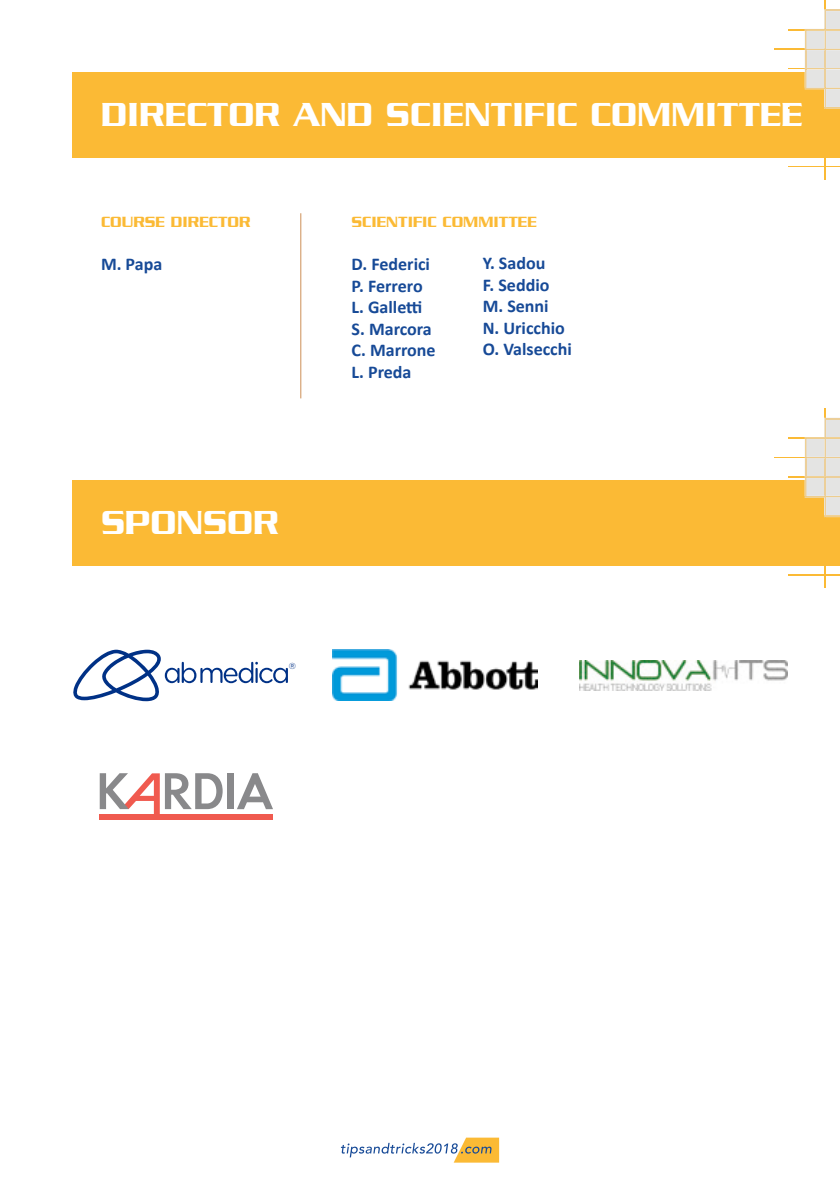
<style>
.page{position:relative;width:840px;height:1191px;background:#fff}
.page>*{position:absolute;margin:0;border:0;box-sizing:border-box;transform-origin:0 0}
.t1{font:500 36px "Serpentine Std";color:#fff}
.t2{font:700 18px/21.6px "Calibri";color:#174a97}
.t3{font:500 16px "Serpentine Std";color:#fbba35}
.t4{font:8.6px "Gotham Rounded";color:#003186}
</style>
<div class="page">
<div style="left:72px;top:72px;width:767px;height:86px;background:#fbba35"></div>
<svg style="left:340px;top:1137px;width:159px;height:25px"></svg>
<hr style="left:788px;top:29px;width:51px;height:1px;background:#fbba35">
<hr style="left:788px;top:166px;width:51px;height:1px;background:#fbba35">
<hr style="left:774px;top:49px;width:65px;height:1px;background:#fbba35">
<hr style="left:824px;top:0;width:1px;height:180px;background:#fbba35">
<hr style="left:788px;top:68px;width:51px;height:1px;background:#fbba35">
<svg style="left:804px;top:9px;width:35px;height:100px"></svg>
<div style="left:72px;top:480px;width:767px;height:86px;background:#fbba35"></div>
<hr style="left:788px;top:437px;width:51px;height:1px;background:#fbba35">
<hr style="left:788px;top:574px;width:51px;height:1px;background:#fbba35">
<hr style="left:774px;top:457px;width:65px;height:1px;background:#fbba35">
<hr style="left:824px;top:408px;width:1px;height:180px;background:#fbba35">
<hr style="left:788px;top:476px;width:51px;height:1px;background:#fbba35">
<svg style="left:804px;top:418px;width:35px;height:99px"></svg>
<hr style="left:300px;top:213px;width:1px;height:185px;background:#ce9057">
<svg style="left:73px;top:649px;width:215px;height:52px"></svg>
<div style="left:227px;top:773px;width:7px;height:36px;background:#89898b"></div>
<svg style="left:237px;top:773px;width:36px;height:36px"></svg>
<div style="left:99px;top:814px;width:174px;height:5px;background:#f05a4f"></div>
<svg style="left:100px;top:773px;width:122px;height:41px"></svg>
<img style="left:332px;top:650px;width:205px;height:51px">
<img style="left:579px;top:660px;width:208px;height:30px">
<h1 class="t1" style="left:101px;top:94px;width:702px">DIRECTOR AND SCIENTIFIC COMMITTEE</h1>
<p class="t3" style="left:101px;top:213px;width:151px">COURSE DIRECTOR</p>
<p class="t2" style="left:101px;top:252px;width:63px">M. Papa</p>
<h1 class="t1" style="left:101px;top:502px;width:180px">SPONSOR</h1>
<p class="t4" style="left:289px;top:659px;width:9px">®</p>
<p class="t3" style="left:351px;top:213px;width:187px">SCIENTIFIC COMMITTEE</p>
<p class="t2" style="left:351px;top:252px;width:86px">D. Federici<br>P. Ferrero<br>L. Galletti<br>S. Marcora<br>C. Marrone<br>L. Preda</p>
<p class="t2" style="left:482px;top:251px;width:91px">Y. Sadou<br>F. Seddio<br>M. Senni<br>N. Uricchio<br>O. Valsecchi</p>
</div>
